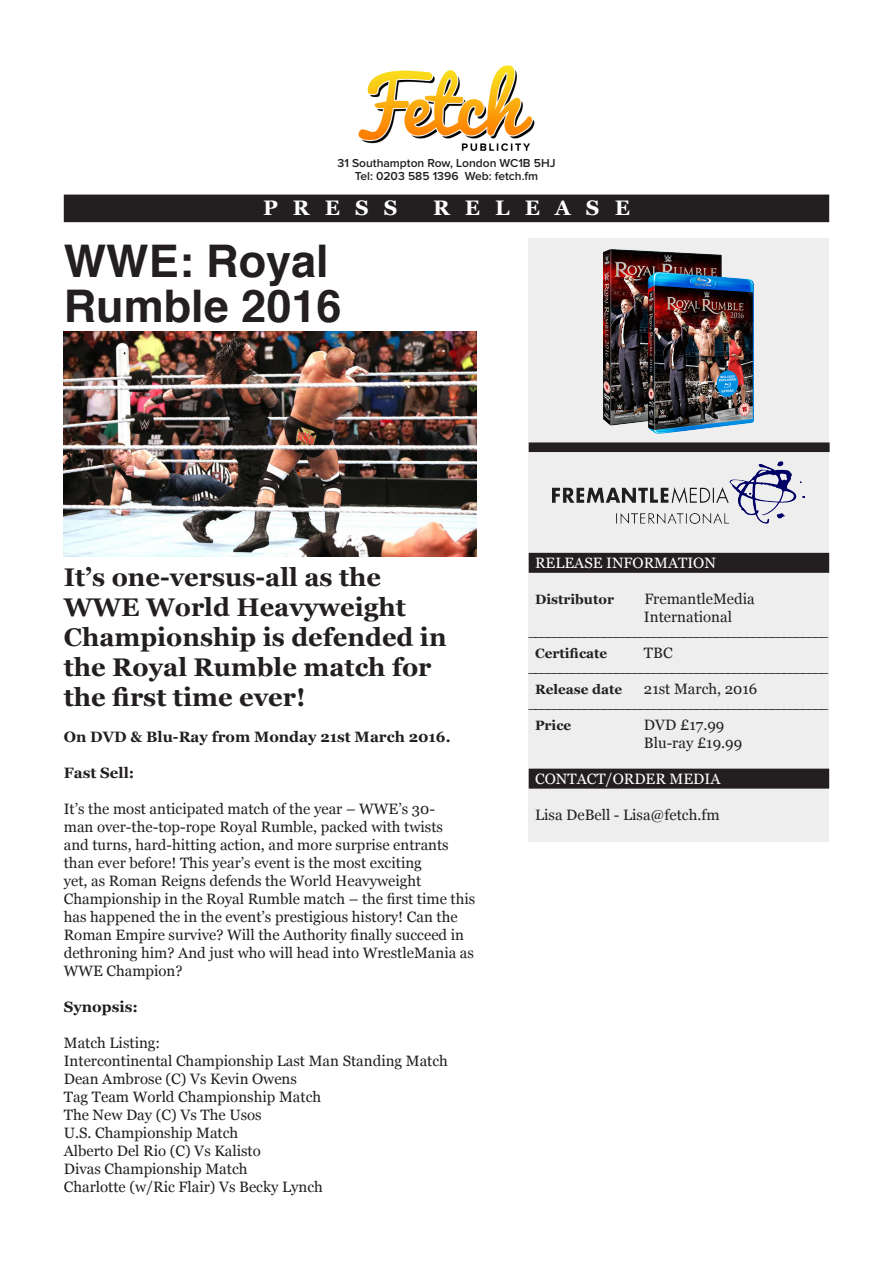
<style>
.page{position:relative;width:893px;height:1263px;background:#fff}
.page>*{position:absolute;margin:0;border:0;box-sizing:border-box;transform-origin:0 0}
.t1{font:700 45px/45px "Helvetica";color:#231f20}
.t2{font:700 25.5px/30px "Georgia";color:#231f20}
.t3{font:700 21px "Georgia";letter-spacing:.72em;color:#fff}
.t4{font:15px/18px "Georgia";color:#231f20}
.t5{font:15px "Minion Pro";color:#231f20}
.t6{font:700 15px "Georgia";color:#231f20}
.t7{font:15px "Georgia";color:#fff}
.t8{font:700 13.5px "Georgia";color:#231f20}
.t9{font:600 12px "Proxima Nova";color:#231f20}
</style>
<div class="page">
<div style="left:65px;top:195px;width:763px;height:26px;background:#231f20"></div>
<div style="left:64px;top:195px;width:765px;height:27px;border:2px solid #231f20"></div>
<div style="left:528px;top:238px;width:301px;height:604px;background:#eeeeef"></div>
<div style="left:529px;top:443px;width:300px;height:8px;background:#231f20"></div>
<div style="left:529px;top:442px;width:301px;height:10px;border:2px solid #231f20"></div>
<img style="left:358px;top:65px;width:177px;height:87px">
<div style="left:529px;top:554px;width:299px;height:18px;background:#231f20"></div>
<div style="left:529px;top:553px;width:300px;height:20px;border:2px solid #231f20"></div>
<img style="left:552px;top:462px;width:253px;height:62px">
<div style="left:529px;top:769px;width:299px;height:19px;background:#231f20"></div>
<div style="left:529px;top:769px;width:300px;height:20px;border:2px solid #231f20"></div>
<img style="left:64px;top:332px;width:412px;height:224px">
<img style="left:604px;top:250px;width:149px;height:184px">
<p class="t9" style="left:337px;top:157px;width:219px">31 Southampton Row, London WC1B 5HJ</p>
<p class="t9" style="left:355px;top:171px;width:185px">Tel: 0203 585 1396 Web: fetch.fm</p>
<p class="t3" style="left:263px;top:196px;width:136px">PRESS</p>
<p class="t3" style="left:433px;top:196px;width:198px">RELEASE</p>
<p class="t1" style="left:64px;top:239px;width:279px">WWE: Royal<br>Rumble 2016</p>
<p class="t2" style="left:64px;top:562px;width:384px">It’s one-versus-all as the<br>WWE World Heavyweight<br>Championship is defended in the Royal Rumble match for the first time ever!</p>
<p class="t6" style="left:64px;top:728px;width:388px">On DVD &amp; Blu-Ray from Monday 21st March 2016.</p>
<p class="t6" style="left:64px;top:764px;width:72px">Fast Sell:</p>
<p class="t4" style="left:64px;top:799px;width:413px">It’s the most anticipated match of the year – WWE’s 30-<br>man over-the-top-rope Royal Rumble, packed with twists<br>and turns, hard-hitting action, and more surprise entrants than ever before! This year’s event is the most exciting<br>yet, as Roman Reigns defends the World Heavyweight Championship in the Royal Rumble match – the first time this has happened the in the event’s prestigious history! Can the Roman Empire survive? Will the Authority finally succeed in dethroning him? And just who will head into WrestleMania as WWE Champion?</p>
<p class="t6" style="left:64px;top:998px;width:76px">Synopsis:</p>
<p class="t4" style="left:64px;top:1033px;width:98px">Match Listing:</p>
<p class="t4" style="left:64px;top:1051px;width:386px">Intercontinental Championship Last Man Standing Match</p>
<p class="t4" style="left:64px;top:1069px;width:235px">Dean Ambrose (C) Vs Kevin Owens</p>
<p class="t4" style="left:64px;top:1087px;width:259px">Tag Team World Championship Match</p>
<p class="t4" style="left:64px;top:1105px;width:199px">The New Day (C) Vs The Usos</p>
<p class="t4" style="left:64px;top:1123px;width:176px">U.S. Championship Match</p>
<p class="t4" style="left:64px;top:1141px;width:199px">Alberto Del Rio (C) Vs Kalisto</p>
<p class="t4" style="left:64px;top:1159px;width:185px">Divas Championship Match</p>
<p class="t4" style="left:64px;top:1177px;width:261px">Charlotte (w/Ric Flair) Vs Becky Lynch</p>
<p class="t7" style="left:535px;top:554px;width:182px">RELEASE INFORMATION</p>
<p class="t8" style="left:535px;top:591px;width:80px">Distributor</p>
<p class="t4" style="left:644px;top:590px;width:112px">FremantleMedia</p>
<p class="t4" style="left:644px;top:608px;width:90px">International</p>
<p class="t8" style="left:535px;top:645px;width:74px">Certificate</p>
<p class="t4" style="left:644px;top:644px;width:30px">TBC</p>
<p class="t8" style="left:535px;top:681px;width:89px">Release date</p>
<p class="t4" style="left:644px;top:680px;width:115px">21st March, 2016</p>
<p class="t8" style="left:535px;top:717px;width:38px">Price</p>
<p class="t4" style="left:644px;top:716px;width:82px">DVD £17.99</p>
<p class="t4" style="left:644px;top:734px;width:100px">Blu-ray £19.99</p>
<p class="t7" style="left:535px;top:770px;width:187px">CONTACT/ORDER MEDIA</p>
<p class="t4" style="left:535px;top:806px;width:186px">Lisa DeBell - Lisa@fetch.fm</p>
<p class="t5" style="left:528px;top:621px;width:302px">________________________________________________</p>
<p class="t5" style="left:528px;top:657px;width:302px">________________________________________________</p>
<p class="t5" style="left:528px;top:693px;width:302px">________________________________________________</p>
</div>
